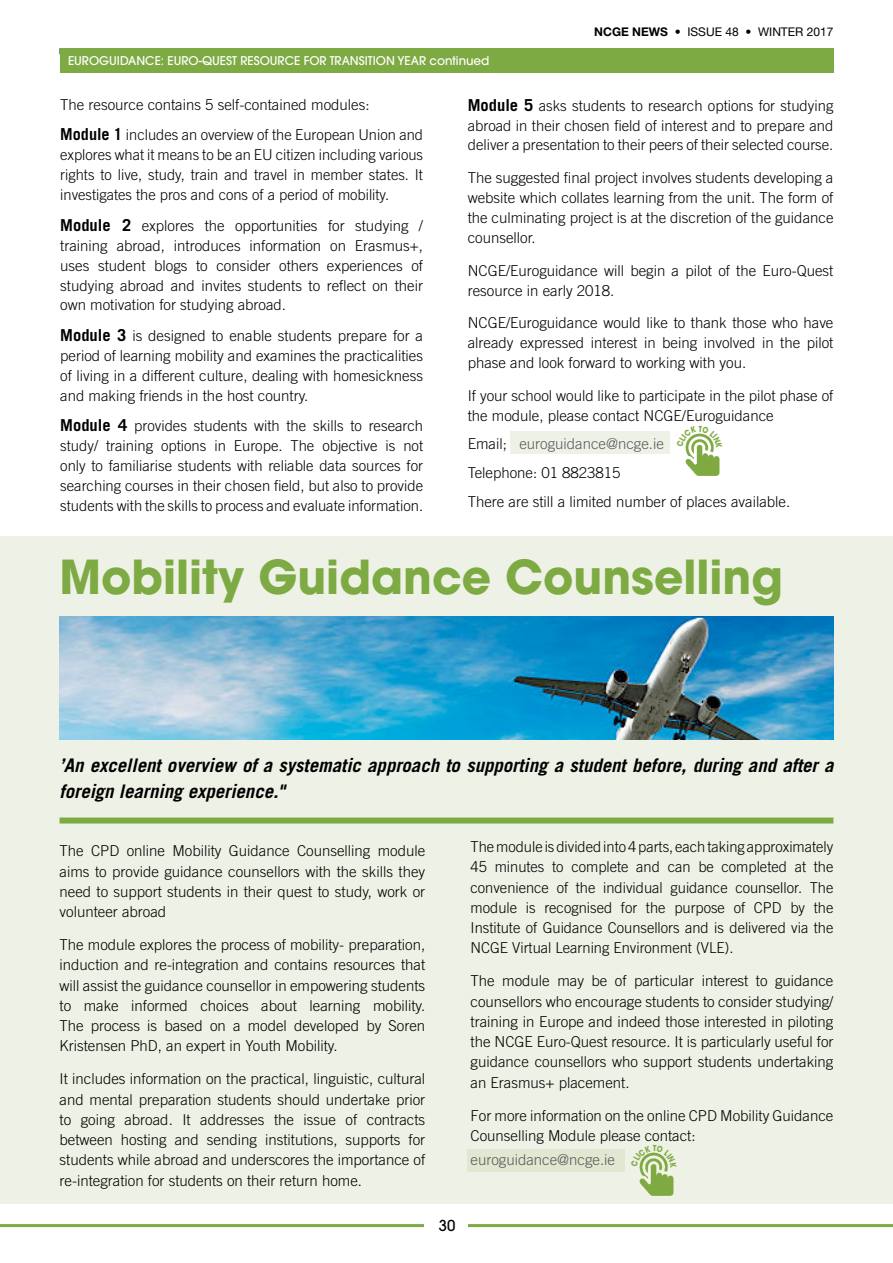
<style>
.page{position:relative;width:893px;height:1263px;background:#fff}
.page>*{position:absolute;margin:0;border:0;box-sizing:border-box;transform-origin:0 0}
.t1{font:700 46.5px "Avant Garde";color:#7daa42}
.t2{font:italic 700 18.75px/25.5px "Trade Gothic";color:#000}
.t3{font:300 15px/20.2px "Trade Gothic";color:#000;text-align:justify}
.t4{font:300 15px "Trade Gothic";color:#58595b}
.t5{font:500 15px "Avant Garde";color:#000}
.t6{font:500 12px "Avant Garde";color:#fff}
.t7{font:12px "Helvetica Neue";color:#000}
.s1{font-weight:700}
.s2{font-weight:700;font-size:16.5px}
.s3{color:#58595b}
</style>
<div class="page">
<div style="left:510px;top:432px;width:160px;height:22px;background:#eef1e5"></div>
<img style="left:685px;top:448px;width:35px;height:28px">
<div style="left:0;top:536px;width:893px;height:668px;background:#eef1e5"></div>
<div style="left:60px;top:48px;width:773px;height:24px;background:#7daa42"></div>
<hr style="left:0;top:1224px;width:893px;height:3px;background:#7daa42">
<img style="left:60px;top:617px;width:773px;height:123px">
<div style="left:60px;top:817px;width:773px;height:6px;background:#7daa42"></div>
<div style="left:468px;top:1149px;width:157px;height:23px;background:#e1e7d0"></div>
<img style="left:639px;top:1168px;width:35px;height:28px">
<div style="left:424px;top:1208px;width:44px;height:55px;background:#fff"></div>
<svg style="left:685px;top:433px;width:29px;height:15px"></svg>
<svg style="left:639px;top:1152px;width:29px;height:16px"></svg>
<p class="t6" style="left:68px;top:53px;width:423px">EUROGUIDANCE: EURO-QUEST RESOURCE FOR TRANSITION YEAR continued</p>
<p class="t7" style="left:594px;top:25px;width:241px"><span class="s1">NCGE NEWS •</span> ISSUE 48 <span class="s1">•</span> WINTER 2017</p>
<p class="t3" style="left:60px;top:89px;width:364px;line-height:30.6px">The resource contains 5 self-contained modules:<br><span class="s2">Module 1</span> includes an overview of the European Union and</p>
<p class="t3" style="left:60px;top:145px;width:364px">explores what it means to be an EU citizen including various rights to live, study, train and travel in member states. It investigates the pros and cons of a period of mobility.</p>
<p class="t3" style="left:60px;top:215px;width:364px"><span class="s2">Module 2</span> explores the opportunities for studying / training abroad, introduces information on Erasmus+, uses student blogs to consider others experiences of studying abroad and invites students to reflect on their own motivation for studying abroad.</p>
<p class="t3" style="left:60px;top:326px;width:364px"><span class="s2">Module 3</span> is designed to enable students prepare for a period of learning mobility and examines the practicalities of living in a different culture, dealing with homesickness and making friends in the host country.</p>
<p class="t3" style="left:60px;top:416px;width:364px"><span class="s2">Module 4</span> provides students with the skills to research study/ training options in Europe. The objective is not only to familiarise students with reliable data sources for searching courses in their chosen field, but also to provide students with the skills to process and evaluate information.</p>
<p class="t3" style="left:468px;top:95px;width:367px"><span class="s2">Module 5</span> asks students to research options for studying abroad in their chosen field of interest and to prepare and deliver a presentation to their peers of their selected course.</p>
<p class="t3" style="left:468px;top:168px;width:367px">The suggested final project involves students developing a website which collates learning from the unit. The form of the culminating project is at the discretion of the guidance counsellor.</p>
<p class="t3" style="left:468px;top:260px;width:367px">NCGE/Euroguidance will begin a pilot of the Euro-Quest resource in early 2018.</p>
<p class="t3" style="left:468px;top:313px;width:367px">NCGE/Euroguidance would like to thank those who have already expressed interest in being involved in the pilot phase and look forward to working with you.</p>
<p class="t3" style="left:468px;top:385px;width:367px">If your school would like to participate in the pilot phase of the module, please contact NCGE/Euroguidance</p>
<p class="t3" style="left:468px;top:429px;width:324px;line-height:28.7px;text-align:left">Email; <span class="s3">euroguidance@ncge.ie<br></span>Telephone: 01 8823815<br>There are still a limited number of places available.</p>
<h1 class="t1" style="left:60px;top:546px;width:725px">Mobility Guidance Counselling</h1>
<p class="t2" style="left:60px;top:753px;width:775px">’An excellent overview of a systematic approach to supporting a student before, during and after a foreign learning experience."</p>
<p class="t3" style="left:60px;top:841px;width:367px">The CPD online Mobility Guidance Counselling module aims to provide guidance counsellors with the skills they need to support students in their quest to study, work or volunteer abroad</p>
<p class="t3" style="left:60px;top:934px;width:367px">The module explores the process of mobility- preparation, induction and re-integration and contains resources that will assist the guidance counsellor in empowering students to make informed choices about learning mobility.<br>The process is based on a model developed by Soren Kristensen PhD, an expert in Youth Mobility.</p>
<p class="t3" style="left:60px;top:1069px;width:367px">It includes information on the practical, linguistic, cultural and mental preparation students should undertake prior to going abroad. It addresses the issue of contracts between hosting and sending institutions, supports for students while abroad and underscores the importance of re-integration for students on their return home.</p>
<p class="t5" style="left:439px;top:1216px;width:18px">30</p>
<p class="t3" style="left:471px;top:836px;width:364px">The module is divided into 4 parts, each taking approximately 45 minutes to complete and can be completed at the convenience of the individual guidance counsellor. The module is recognised for the purpose of CPD by the Institute of Guidance Counsellors and is delivered via the NCGE Virtual Learning Environment (VLE).</p>
<p class="t3" style="left:471px;top:971px;width:364px">The module may be of particular interest to guidance counsellors who encourage students to consider studying/ training in Europe and indeed those interested in piloting the NCGE Euro-Quest resource. It is particularly useful for guidance counsellors who support students undertaking an Erasmus+ placement.</p>
<p class="t3" style="left:471px;top:1105px;width:364px">For more information on the online CPD Mobility Guidance<br>Counselling Module please contact:</p>
<p class="t4" style="left:471px;top:1151px;width:146px">euroguidance@ncge.ie</p>
</div>
